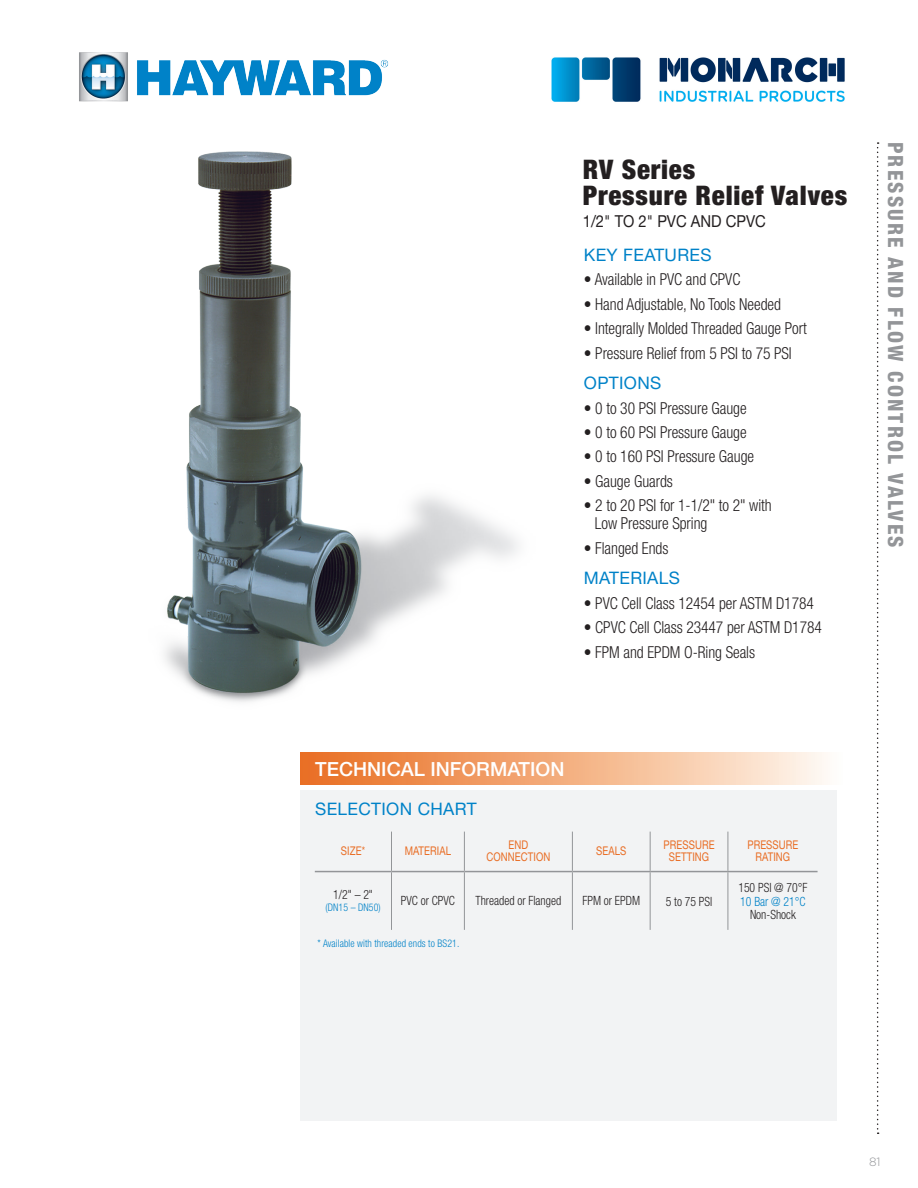
<style>
.page{position:relative;width:918px;height:1188px;background:#fff}
.page>*{position:absolute;margin:0;border:0;box-sizing:border-box;transform-origin:0 0}
.t1{font:900 condensed 27px/26.2px "Helvetica Neue LT Std";letter-spacing:.03em;color:#231f20}
.t2{font:800 condensed 21px "Helvetica Neue LT Std";letter-spacing:.1em;color:#939598}
.t3{font:500 19.5px "Helvetica Neue LT Std";color:#fff}
.t4{font:17.25px "Helvetica Neue LT Std";letter-spacing:.02em;color:#0082c8}
.t5{font:300 condensed 16.5px/18px "Helvetica Neue LT Std";letter-spacing:-.005em;color:#231f20;scale:.94 1}
.t6{font:16.5px "Helvetica Neue LT Std";color:#231f20;scale:.9 1}
.t7{font:300 condensed 12.75px/13.5px "Helvetica Neue LT Std";color:#231f20;text-align:center;scale:.92 1}
.t8{font:12px/12px "Helvetica Neue LT Std";letter-spacing:.01em;color:#e96d24;text-align:center;scale:.8 1}
.t9{font:300 12px "Gotham";color:#939598}
.t10{font:300 condensed 10.5px "Helvetica Neue LT Std";letter-spacing:.01em;color:#0082c8;scale:.94 1}
.s1{color:#0082c8}
</style>
<div class="page">
<svg style="left:877px;top:142px;width:2px;height:992px"></svg>
<img style="left:164px;top:151px;width:355px;height:551px">
<div style="left:301px;top:790px;width:536px;height:330px;background:#f2f3f4"></div>
<div style="left:301px;top:753px;width:544px;height:32px;background:linear-gradient(to right,#e96c1c,#fffaf2)"></div>
<hr style="left:391px;top:872px;width:1px;height:58px;background:#939598">
<hr style="left:464px;top:872px;width:1px;height:58px;background:#939598">
<hr style="left:572px;top:872px;width:1px;height:58px;background:#939598">
<hr style="left:650px;top:872px;width:1px;height:58px;background:#939598">
<hr style="left:391px;top:832px;width:1px;height:39px;background:#939598">
<hr style="left:464px;top:832px;width:1px;height:39px;background:#939598">
<hr style="left:572px;top:832px;width:1px;height:39px;background:#939598">
<hr style="left:650px;top:832px;width:1px;height:39px;background:#939598">
<hr style="left:728px;top:832px;width:1px;height:39px;background:#939598">
<hr style="left:728px;top:872px;width:1px;height:58px;background:#939598">
<hr style="left:315px;top:871px;width:77px;height:1px;background:#939598">
<hr style="left:392px;top:871px;width:72px;height:1px;background:#939598">
<hr style="left:464px;top:871px;width:108px;height:1px;background:#939598">
<hr style="left:572px;top:871px;width:78px;height:1px;background:#939598">
<hr style="left:650px;top:871px;width:78px;height:1px;background:#939598">
<hr style="left:728px;top:871px;width:90px;height:1px;background:#939598">
<img style="left:79px;top:52px;width:310px;height:50px">
<img style="left:551px;top:57px;width:294px;height:45px">
<p class="t1" style="left:583px;top:156px;width:266px">RV Series<br>Pressure Relief Valves</p>
<p class="t6" style="left:583px;top:212px;width:205px">1/2" TO 2" PVC AND CPVC</p>
<p class="t4" style="left:584px;top:244px;width:129px">KEY FEATURES</p>
<p class="t5" style="left:584px;top:270px;width:168px">• Available in PVC and CPVC</p>
<p class="t5" style="left:584px;top:295px;width:211px">• Hand Adjustable, No Tools Needed</p>
<p class="t5" style="left:584px;top:319px;width:239px">• Integrally Molded Threaded Gauge Port</p>
<p class="t5" style="left:584px;top:344px;width:223px">• Pressure Relief from 5 PSI to 75 PSI</p>
<p class="t4" style="left:584px;top:373px;width:79px">OPTIONS</p>
<p class="t5" style="left:584px;top:399px;width:175px">• 0 to 30 PSI Pressure Gauge</p>
<p class="t5" style="left:584px;top:423px;width:175px">• 0 to 60 PSI Pressure Gauge</p>
<p class="t5" style="left:584px;top:448px;width:183px">• 0 to 160 PSI Pressure Gauge</p>
<p class="t5" style="left:584px;top:472px;width:96px">• Gauge Guards</p>
<p class="t5" style="left:595px;top:496px;width:190px;text-indent:-11px">• 2 to 20 PSI for 1-1/2" to 2" with<br>Low Pressure Spring</p>
<p class="t5" style="left:584px;top:539px;width:92px">• Flanged Ends</p>
<p class="t4" style="left:584px;top:568px;width:98px">MATERIALS</p>
<p class="t5" style="left:584px;top:594px;width:246px">• PVC Cell Class 12454 per ASTM D1784</p>
<p class="t5" style="left:584px;top:618px;width:255px">• CPVC Cell Class 23447 per ASTM D1784</p>
<p class="t5" style="left:584px;top:643px;width:184px">• FPM and EPDM O-Ring Seals</p>
<p class="t3" style="left:315px;top:757px;width:251px">TECHNICAL INFORMATION</p>
<p class="t4" style="left:315px;top:799px;width:163px">SELECTION CHART</p>
<p class="t8" style="left:341px;top:845px;width:32px">SIZE*</p>
<p class="t8" style="left:405px;top:845px;width:59px">MATERIAL</p>
<p class="t8" style="left:486px;top:839px;width:81px">END<br>CONNECTION</p>
<p class="t8" style="left:596px;top:845px;width:39px">SEALS</p>
<p class="t8" style="left:663px;top:839px;width:65px">PRESSURE<br>SETTING</p>
<p class="t8" style="left:747px;top:839px;width:65px">PRESSURE<br>RATING</p>
<p class="t7" style="left:333px;top:888px;width:45px">1/2" – 2"</p>
<p class="t10" style="left:325px;top:902px;width:60px">(DN15 – DN50)</p>
<p class="t7" style="left:738px;top:881px;width:77px">150 PSI @ 70°F<br><span class="s1">10 Bar @ 21°C<br></span>Non-Shock</p>
<p class="t7" style="left:401px;top:894px;width:60px">PVC or CPVC</p>
<p class="t7" style="left:476px;top:894px;width:95px">Threaded or Flanged</p>
<p class="t7" style="left:582px;top:894px;width:64px">FPM or EPDM</p>
<p class="t7" style="left:666px;top:894px;width:52px">5 to 75 PSI</p>
<p class="t10" style="left:318px;top:937px;width:153px">* Available with threaded ends to BS21.</p>
<p class="t2" style="left:909px;top:142px;width:407px;rotate:90deg">PRESSURE AND FLOW CONTROL VALVES</p>
<p class="t9" style="left:869px;top:1154px;width:13px">81</p>
</div>
